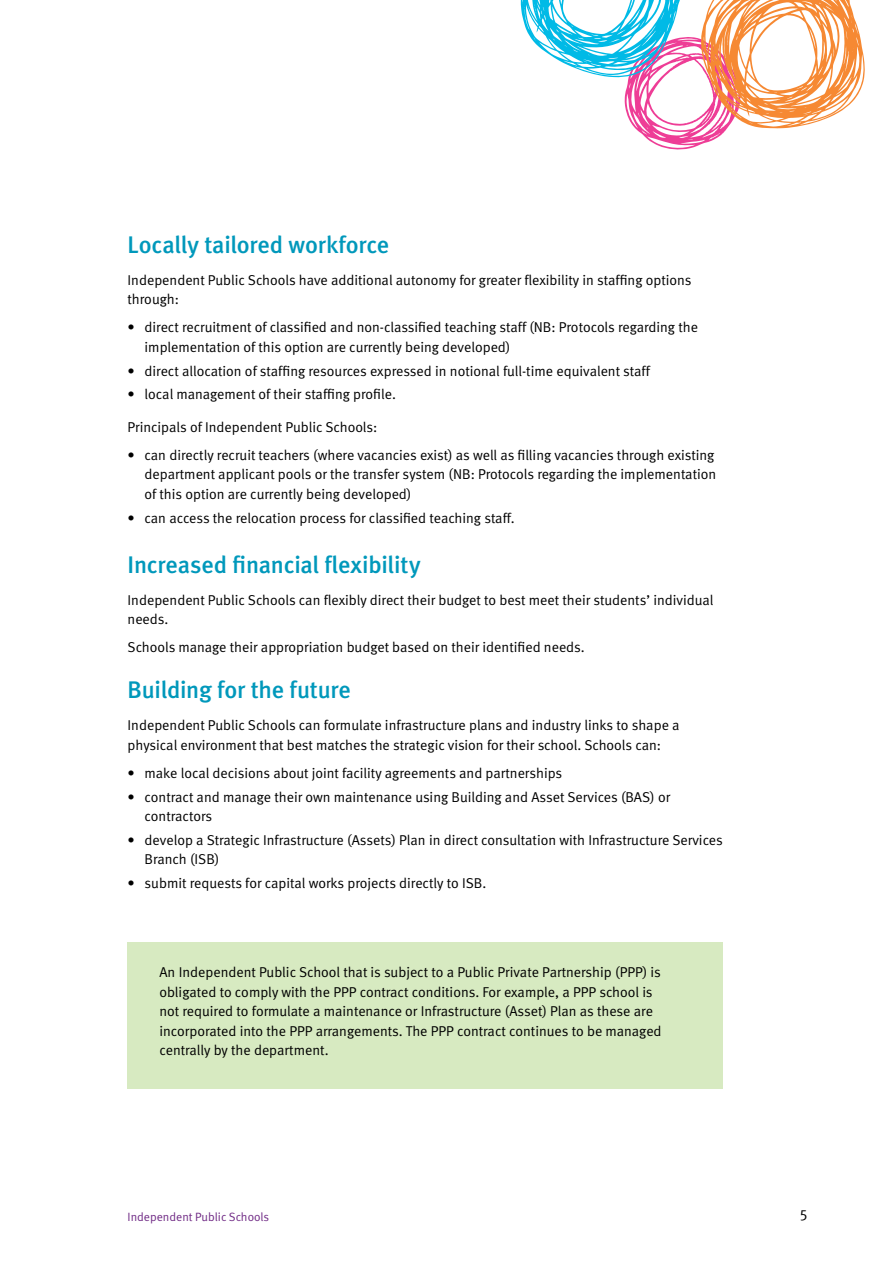
<style>
.page{position:relative;width:893px;height:1263px;background:#fff}
.page>*{position:absolute;margin:0;border:0;box-sizing:border-box;transform-origin:0 0}
.t1{font:24px "Meta Medium LF";letter-spacing:-.01em;color:#0098bb}
.t2{font:15px "Meta Normal LF";color:#000}
.t3{font:14.25px/19.5px "Meta Normal LF";color:#000}
.t4{font:12px "Meta Normal LF";color:#712c86}
</style>
<div class="page">
<svg style="left:521px;top:0;width:344px;height:150px"></svg>
<div style="left:128px;top:942px;width:595px;height:147px;background:#d7eac1"></div>
<h1 class="t1" style="left:128px;top:230px;width:263px">Locally tailored workforce</h1>
<p class="t3" style="left:128px;top:270px;width:566px">Independent Public Schools have additional autonomy for greater flexibility in staffing options through:</p>
<p class="t3" style="left:145px;top:318px;width:555px;text-indent:-17px">• direct recruitment of classified and non-classified teaching staff (NB: Protocols regarding the implementation of this option are currently being developed)</p>
<p class="t3" style="left:128px;top:361px;width:524px">• direct allocation of staffing resources expressed in notional full-time equivalent staff</p>
<p class="t3" style="left:128px;top:385px;width:270px">• local management of their staffing profile.</p>
<p class="t3" style="left:128px;top:417px;width:251px">Principals of Independent Public Schools:</p>
<p class="t3" style="left:145px;top:445px;width:573px;text-indent:-17px">• can directly recruit teachers (where vacancies exist) as well as filling vacancies through existing department applicant pools or the transfer system (NB: Protocols regarding the implementation of this option are currently being developed)</p>
<p class="t3" style="left:128px;top:508px;width:389px">• can access the relocation process for classified teaching staff.</p>
<h1 class="t1" style="left:128px;top:550px;width:295px">Increased financial flexibility</h1>
<p class="t3" style="left:128px;top:590px;width:588px">Independent Public Schools can flexibly direct their budget to best meet their students’ individual needs.</p>
<p class="t3" style="left:128px;top:637px;width:459px">Schools manage their appropriation budget based on their identified needs.</p>
<h1 class="t1" style="left:128px;top:676px;width:225px">Building for the future</h1>
<p class="t3" style="left:128px;top:715px;width:554px">Independent Public Schools can formulate infrastructure plans and industry links to shape a physical environment that best matches the strategic vision for their school. Schools can:</p>
<p class="t3" style="left:128px;top:763px;width:436px">• make local decisions about joint facility agreements and partnerships</p>
<p class="t3" style="left:145px;top:787px;width:527px;text-indent:-17px">• contract and manage their own maintenance using Building and Asset Services (BAS) or contractors</p>
<p class="t3" style="left:145px;top:830px;width:580px;text-indent:-17px">• develop a Strategic Infrastructure (Assets) Plan in direct consultation with Infrastructure Services<br>Branch (ISB)</p>
<p class="t3" style="left:128px;top:873px;width:360px">• submit requests for capital works projects directly to ISB.</p>
<p class="t3" style="left:159px;top:962px;width:504px">An Independent Public School that is subject to a Public Private Partnership (PPP) is obligated to comply with the PPP contract conditions. For example, a PPP school is not required to formulate a maintenance or Infrastructure (Asset) Plan as these are incorporated into the PPP arrangements. The PPP contract continues to be managed centrally by the department.</p>
<p class="t4" style="left:128px;top:1210px;width:143px">Independent Public Schools</p>
<p class="t2" style="left:799px;top:1206px;width:10px">5</p>
</div>
